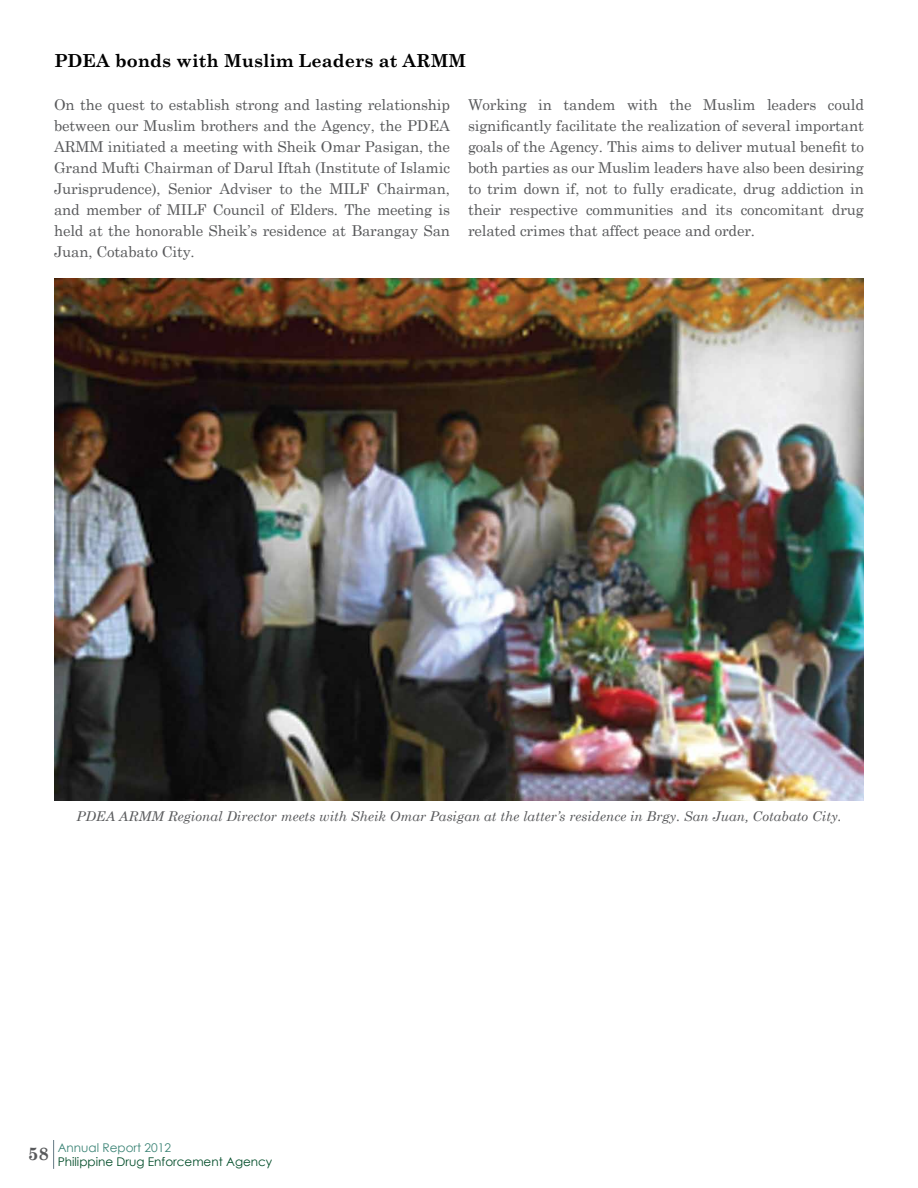
<style>
.page{position:relative;width:918px;height:1188px;background:#fff}
.page>*{position:absolute;margin:0;border:0;box-sizing:border-box;transform-origin:0 0}
.t1{font:700 18px "Century Schoolbook";color:#000}
.t2{font:15px/21px "Century Schoolbook";letter-spacing:-.01em;color:#58595b;text-align:justify}
.t3{font:italic 13.5px "Century Schoolbook";color:#58595b}
.t4{font:12px/14.4px "Century Gothic";color:#004c28}
.s1{font-family:"Century Schoolbook";font-weight:700;font-size:18px;color:#58595b}
.s2{color:#3c8476}
</style>
<div class="page">
<img style="left:54px;top:278px;width:810px;height:522px">
<svg style="left:53px;top:1140px;width:1px;height:29px"></svg>
<p class="t1" style="left:54px;top:47px;width:414px">PDEA bonds with Muslim Leaders at ARMM</p>
<p class="t2" style="left:54px;top:93px;width:398px">On the quest to establish strong and lasting relationship between our Muslim brothers and the Agency, the PDEA ARMM initiated a meeting with Sheik Omar Pasigan, the Grand Mufti Chairman of Darul Iftah (Institute of Islamic Jurisprudence), Senior Adviser to the MILF Chairman, and member of MILF Council of Elders. The meeting is held at the honorable Sheik’s residence at Barangay San Juan, Cotabato City.</p>
<p class="t2" style="left:468px;top:93px;width:398px">Working in tandem with the Muslim leaders could significantly facilitate the realization of several important goals of the Agency. This aims to deliver mutual benefit to both parties as our Muslim leaders have also been desiring to trim down if, not to fully eradicate, drug addiction in their respective communities and its concomitant drug related crimes that affect peace and order.</p>
<p class="t3" style="left:76px;top:806px;width:767px">PDEA ARMM Regional Director meets with Sheik Omar Pasigan at the latter’s residence in Brgy. San Juan, Cotabato City.</p>
<p class="t4" style="left:58px;top:1140px;width:216px;text-indent:-30px"><span class="s1">58</span> <span class="s2">Annual Report 2012<br></span>Philippine Drug Enforcement Agency</p>
</div>
